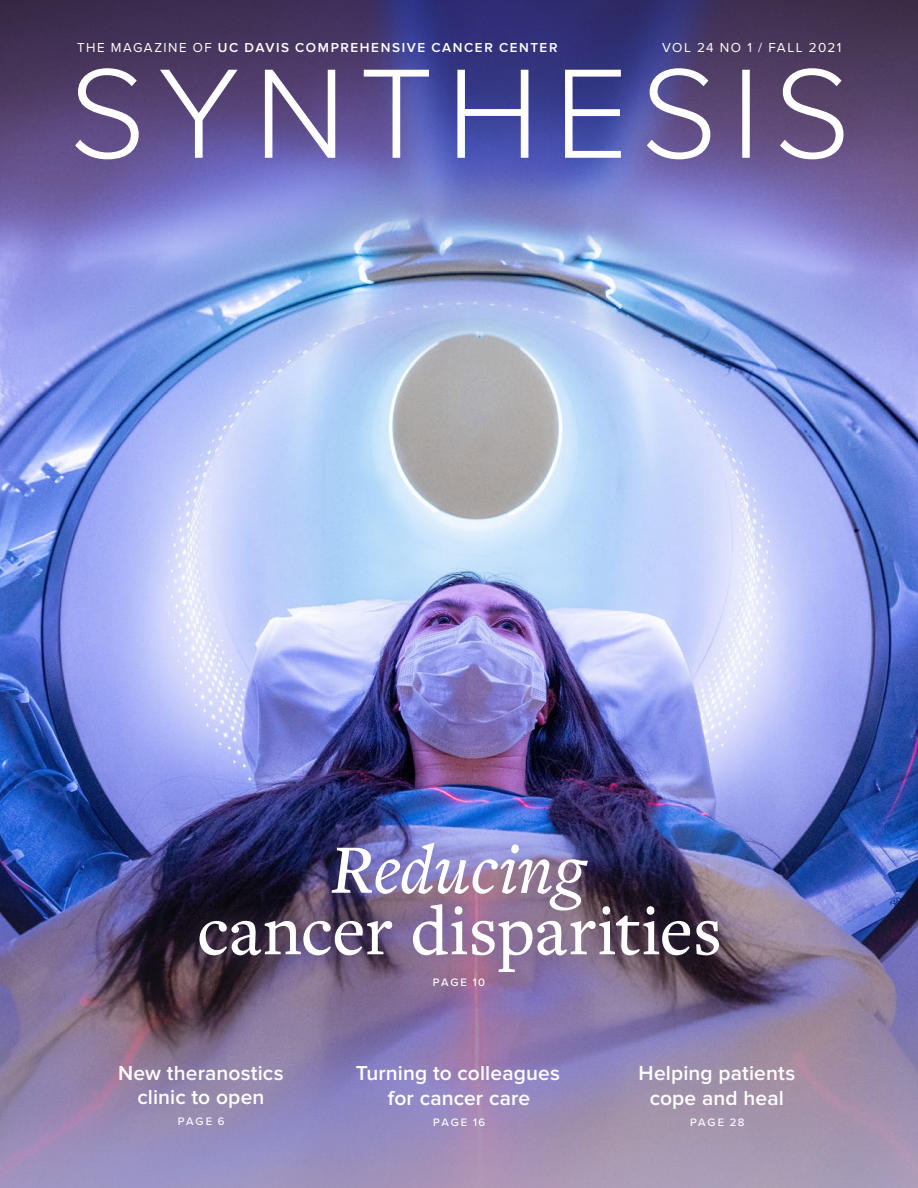
<style>
.page{position:relative;width:918px;height:1188px;background:#fff}
.page>*{position:absolute;margin:0;border:0;box-sizing:border-box;transform-origin:0 0}
.t1{font:500 72px/61.5px "Freight Text Pro";letter-spacing:-.005em;color:#fff;text-align:center}
.t2{font:600 21px/25.5px "Proxima Nova";letter-spacing:.005em;color:#fff;text-align:center}
.t3{font:600 13.5px "Proxima Nova";letter-spacing:.115em;color:#fff}
.t4{font:13.5px "Proxima Nova";letter-spacing:.1em;color:#fff}
.t5{font:500 11.25px "Proxima Nova";letter-spacing:.155em;color:#fff}
.s1{font-weight:400}
.s2{font-style:italic}
</style>
<div class="page">
<img style="left:0;top:252px;width:918px;height:746px">
<svg style="left:0;top:998px;width:918px;height:190px;background:#9485ac"></svg>
<svg style="left:0;top:0;width:918px;height:252px;background:#625d99"></svg>
<svg style="left:75px;top:68px;width:769px;height:91px"></svg>
<div style="left:178px;top:822px;width:563px;height:172px;background:#55468c;opacity:.7"></div>
<p class="t3" style="left:77px;top:40px;width:482px"><span class="s1">THE MAGAZINE OF</span> UC DAVIS COMPREHENSIVE CANCER CENTER</p>
<p class="t4" style="left:662px;top:38px;width:181px">VOL 24 NO 1 / FALL 2021</p>
<p class="t1" style="left:197px;top:836px;width:526px"><span class="s2">Reducing<br></span>cancer disparities</p>
<p class="t5" style="left:433px;top:974px;width:54px">PAGE 10</p>
<p class="t2" style="left:118px;top:1061px;width:167px;line-height:24px">New theranostics clinic to open</p>
<p class="t5" style="left:178px;top:1113px;width:48px">PAGE 6</p>
<p class="t2" style="left:356px;top:1060px;width:206px">Turning to colleagues for cancer care</p>
<p class="t5" style="left:433px;top:1114px;width:54px">PAGE 16</p>
<p class="t2" style="left:639px;top:1060px;width:158px">Helping patients cope and heal</p>
<p class="t5" style="left:690px;top:1114px;width:56px">PAGE 28</p>
</div>
